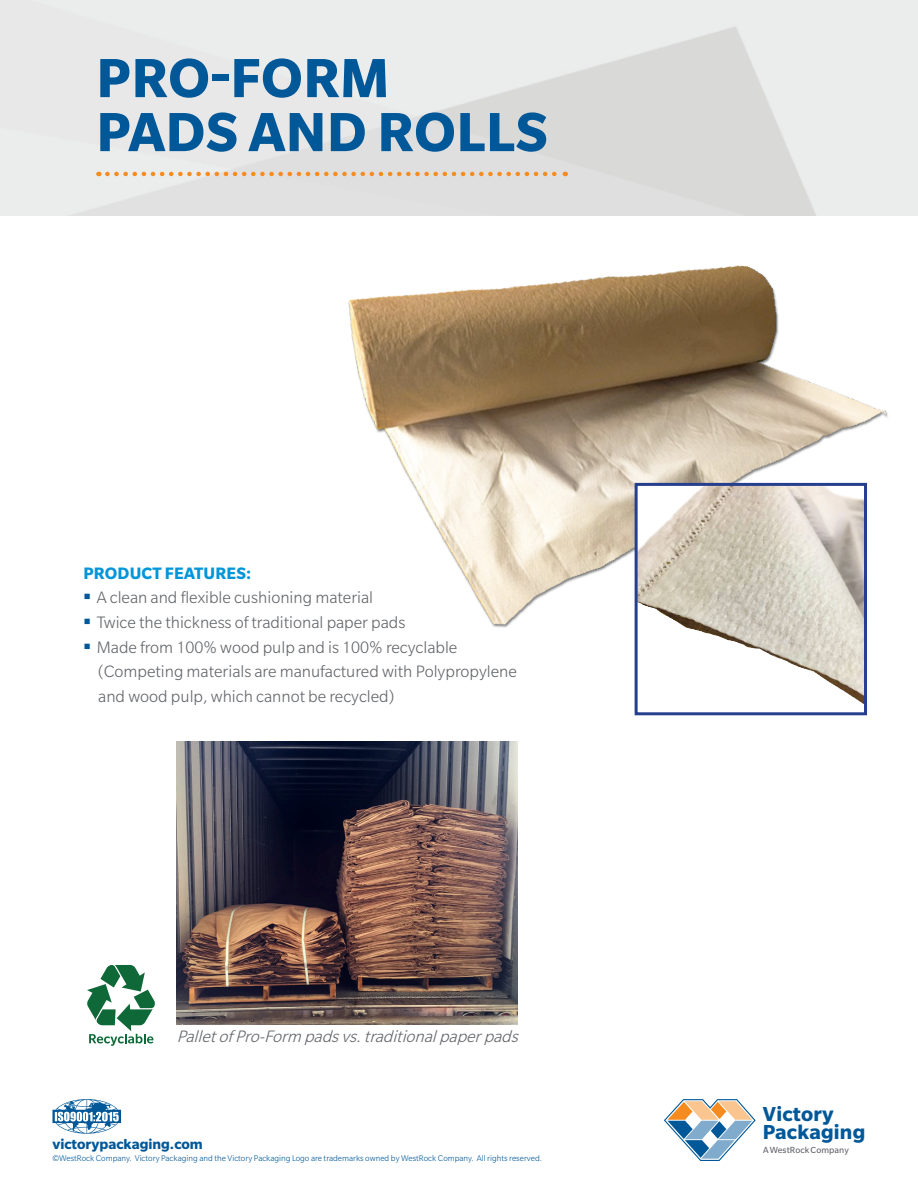
<style>
.page{position:relative;width:918px;height:1188px;background:#fff}
.page>*{position:absolute;margin:0;border:0;box-sizing:border-box;transform-origin:0 0}
.t1{font:700 60px "Slate Pro";letter-spacing:.01em;color:#015899}
.t2{font:700 22.05px/17.4px "Slate Pro";letter-spacing:.01em;color:#015899}
.t3{font:300 18px/24.6px "Slate Pro";color:#63666a}
.body_copy_12_pt{font:italic 300 18px "Slate Pro";color:#63666a}
.header_10pt{font:700 18px "Slate Pro";letter-spacing:.01em;color:#0096d9}
.t4{font:700 15.3px "Slate Pro";color:#015899}
.t5{font:9.6px "Slate Pro";letter-spacing:.01em;color:#63656a}
.t6{font:300 9px "Slate Pro";color:#015899}
</style>
<div class="page">
<svg style="left:664px;top:1099px;width:92px;height:62px"></svg>
<svg style="left:52px;top:1099px;width:69px;height:35px"></svg>
<img style="left:0;top:0;width:918px;height:216px">
<svg style="left:107px;top:172px;width:459px;height:4px;background:#eabe91"></svg>
<img style="left:348px;top:265px;width:540px;height:389px">
<img style="left:639px;top:487px;width:224px;height:217px">
<div style="left:635px;top:483px;width:232px;height:232px;border:3px solid #253f8e"></div>
<img style="left:177px;top:742px;width:341px;height:283px">
<svg style="left:87px;top:965px;width:68px;height:81px"></svg>
<p class="t1" style="left:96px;top:45px;width:294px">PRO-FORM</p>
<p class="t1" style="left:96px;top:99px;width:453px">PADS AND ROLLS</p>
<p class="header_10pt" style="left:83px;top:563px;width:169px">PRODUCT FEATURES:</p>
<p class="t3" style="left:97px;top:585px;width:278px">A clean and flexible cushioning material</p>
<p class="t3" style="left:97px;top:610px;width:310px">Twice the thickness of traditional paper pads</p>
<p class="t3" style="left:97px;top:635px;width:422px">Made from 100% wood pulp and is 100% recyclable (Competing materials are manufactured with Polypropylene and wood pulp, which cannot be recycled)</p>
<p class="body_copy_12_pt" style="left:177px;top:1027px;width:348px">Palletof Pro-Form padsvs.traditionalpaperpads</p>
<p class="t4" style="left:52px;top:1136px;width:152px">victorypackaging.com</p>
<p class="t6" style="left:52px;top:1153px;width:491px">©WestRock Company. Victory Packaging and the Victory Packaging Logo are trademarks owned by WestRock Company. All rights reserved.</p>
<p class="t2" style="left:763px;top:1105px;width:104px">Victory<br>Packaging</p>
<p class="t5" style="left:763px;top:1145px;width:87px">AWestRockCompany</p>
</div>
